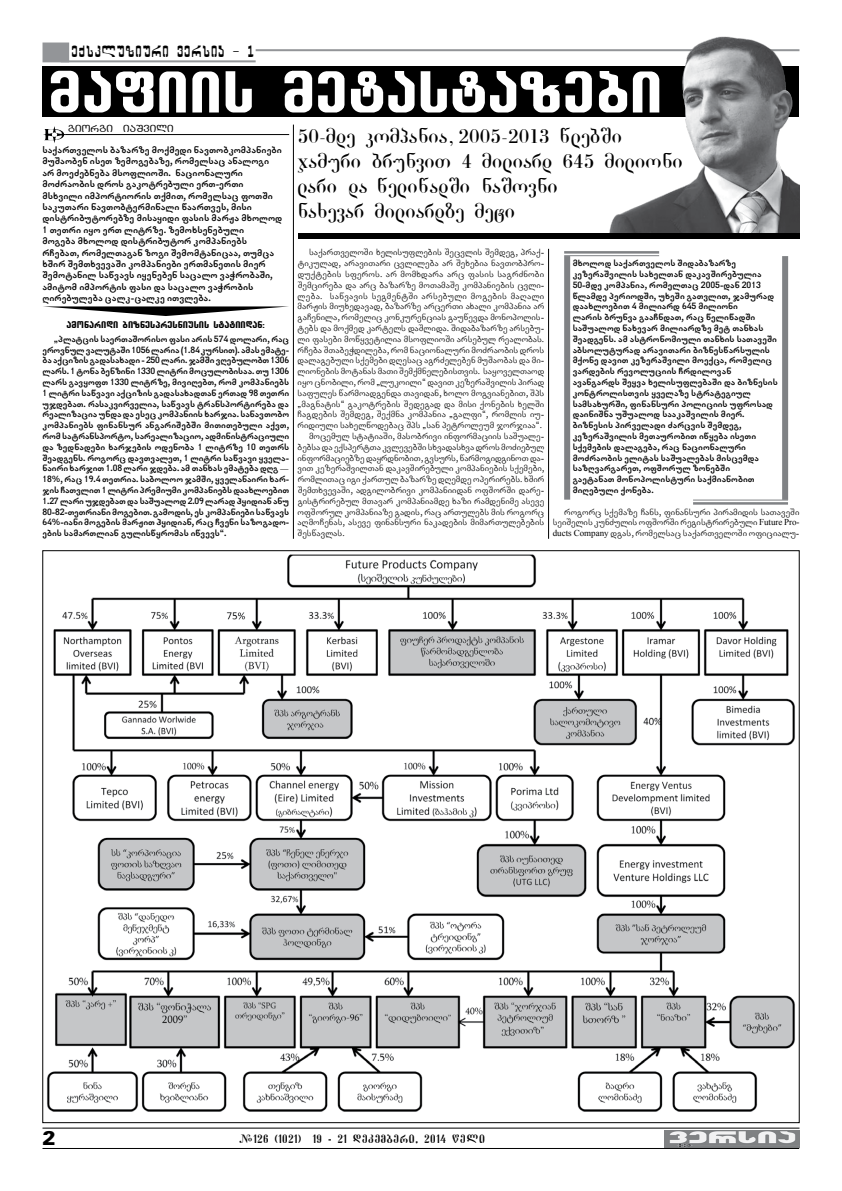
<style>
.page{position:relative;width:842px;height:1191px;background:#fff}
.page>*{position:absolute;margin:0;border:0;box-sizing:border-box;transform-origin:0 0}
.t1{font:60.3px "GEO Balav Mtavr";color:#fff;scale:1.06 1}
.t2{font:20.7px/24.8px "GEO Bodoni";color:#000;scale:.96 1}
.t3{font:20px "USA Black";color:#000}
.t4{font:12px "Geo Gedi Mze";color:#000;scale:2 1}
.t5{font:10px "GEO Balav Mtavr";color:#000}
.t6{font:10px "Dumba Mtavr";color:#000}
.t7{font:10px "GEO Kolkhetmtav";color:#000}
.t8{font:700 9.5px/11.4px "Kolhety";color:#000}
.t9{font:700 9px/10.8px "Kolhety";color:#000;text-align:justify}
.t10{font:9px/10.8px "Kolhety Normal";color:#000;text-align:justify}
.t11{font:9px "Kolhety Normal";letter-spacing:.03em;color:#000}
.t12{font:9px "Kolhety Normal";letter-spacing:.02em;color:#000}
.s1{font-family:"Times New Roman"}
</style>
<div class="page">
<hr style="left:42px;top:1127px;width:757px;height:1px;background:#000">
<img style="left:664px;top:1130px;width:135px;height:17px">
<hr style="left:42px;top:1148px;width:757px;height:1px;background:#000">
<div style="left:42px;top:66px;width:757px;height:51px;background:#000"></div>
<hr style="left:61px;top:60px;width:195px;height:2px;background:#939598">
<div style="left:43px;top:43px;width:26px;height:19px;background:#939598"></div>
<div style="left:43px;top:42px;width:26px;height:20px;border:1px solid #939598"></div>
<hr style="left:256px;top:49px;width:543px;height:2px;background:#939598">
<svg style="left:43px;top:306px;width:246px;height:10px"></svg>
<hr style="left:63px;top:134px;width:226px;height:1px;background:#000">
<img style="left:43px;top:126px;width:23px;height:17px">
<img style="left:47px;top:555px;width:748px;height:557px">
<img style="left:600px;top:36px;width:199px;height:197px">
<div style="left:298px;top:233px;width:501px;height:6px;background:#000"></div>
<hr style="left:293px;top:125px;width:1px;height:414px;background:#000">
<hr style="left:548px;top:249px;width:1px;height:290px;background:#000">
<div style="left:782px;top:256px;width:6px;height:244px;background:#808285"></div>
<hr style="left:693px;top:499px;width:95px;height:1px;background:#808285">
<hr style="left:693px;top:502px;width:95px;height:2px;background:#808285">
<div style="left:564px;top:256px;width:6px;height:243px;background:#808285"></div>
<hr style="left:564px;top:251px;width:95px;height:3px;background:#808285">
<hr style="left:564px;top:255px;width:95px;height:1px;background:#808285">
<h3 class="t4" style="left:72px;top:43px;width:93px">EQSKLUZIURI VERSIA - 1</h3>
<h1 class="t1" style="left:48px;top:56px;width:581px">MAFIIS METASTAZEBI</h1>
<h2 class="t2" style="left:298px;top:125px;width:403px">50-MDE KOMPANIA, 2005-2013 WLEBSI<br>JAMURI BRUNVIT 4 MILIARD 645 MILIONI<br>LARI DA WELIWADSI NASOVNI<br>NAXEVAR MILIARDZE METI</h2>
<p class="t7" style="left:68px;top:125px;width:107px">GIORGI IASVILI</p>
<p class="t8" style="left:42px;top:145px;width:241px">SAQARTVELOS BAZARZE MOQMEDI NAVTOBKOMPANIEBI MUSAOBEN ISET ZEMOGEBAZE, ROMELSAC ANALOGI AR MOEZEBNEBA MSOFLIOSI. NACIONALURI MOZRAOBIS DROS GAKOTREBULI ERT-ERTI MSXVILI IMPORTIORIS TQMIT, ROMELSAC FOTSI SAKUTARI NAVTOBTERMINALI WAARTVES, MISI DISTRIBUTOREBZE MISAYIDI FASIS MARJA MXOLOD 1 TETRI IYO ERT LITRZE. ZEMOXSENEBULI<br>MOGEBA MXOLOD DISTRIBUTOR KOMPANIEBS RCEBAT, ROMELTAGAN ZOGI SEMOMTANICAA, TUMCA XSIR SEMTXVEVASI KOMPANIEBI ERTMANETIS MIER SEMOTANIL SAWVAVS IYENEBEN SACALO VAWROBASI, AMITOM IMPORTIS FASI DA SACALO VAWROBIS RIREBULEBA CALK-CALKE ITVLEBA.</p>
<p class="t10" style="left:309px;top:247px;width:237px">SAQARTVELOSI XELISUFLEBIS SECVLIS SEMDEG, PRAQ-</p>
<p class="t10" style="left:298px;top:258px;width:248px">TIKULAD, ARAVITARI CVLILEBA AR SEXEBIA NAVTOBPRO-</p>
<p class="t12" style="left:298px;top:269px;width:248px">DUQTEBIS SFEROS. AR MOMXDARA ARC FASIS SAGRZNOBI</p>
<p class="t10" style="left:298px;top:280px;width:248px">SEMCIREBA DA ARC BAZARZE MOTAMASE KOMPANIEBIS CVLI-</p>
<p class="t11" style="left:298px;top:291px;width:248px">LEBA. SAWVAVIS SEGMENTSI ARSEBULI MOGEBIS MARALI</p>
<p class="t10" style="left:298px;top:301px;width:248px">MARJIS MIUXEDAVAD, BAZARZE ARCERTI AXALI KOMPANIA AR</p>
<p class="t10" style="left:298px;top:312px;width:248px">GACENILA, ROMELIC KONKURENCIAS GAUWEVDA MONOPOLIS-</p>
<p class="t10" style="left:298px;top:323px;width:248px">TEBS DA MOQMED KARTELS DASLIDA. SIDABAZARZE ARSEBU-</p>
<p class="t10" style="left:298px;top:334px;width:248px">LI FASEBI MOWYVETILIA MSOFLIOSI ARSEBUL REALOBAS.</p>
<p class="t10" style="left:298px;top:345px;width:248px">RCEBA STABEWDILEBA, ROM NACIONALURI MOZRAOBIS DROS</p>
<p class="t10" style="left:298px;top:355px;width:248px">DALAGEBULI SQEMEBI DRESAC AGRZELEBEN MUSAOBAS DA MI-</p>
<p class="t10" style="left:298px;top:366px;width:248px">LIONEBIS MOTANAS MATI SEMQMNELEBISTVIS. SAYOVELTAOD</p>
<p class="t10" style="left:298px;top:377px;width:248px">IYO CNOBILI, ROM `LUKOILI~ DAVIT KEZERASVILIS PIRAD</p>
<p class="t10" style="left:298px;top:388px;width:248px">SAFULES WARMOADGENDA TAVIDAN, XOLO MOGVIANEBIT, SPS</p>
<p class="t10" style="left:298px;top:399px;width:248px">„MAGNATIS“ GAKOTREBIS SEDEGAD DA MISI QONEBIS XELSI</p>
<p class="t10" style="left:298px;top:409px;width:248px">CAGDEBIS SEMDEG, SEQMNA KOMPANIA `GALFI~, ROMLIS IU-</p>
<p class="t10" style="left:298px;top:420px;width:246px">RIDIULI SAXELWODEBAC SPS „SAN PETROLEUM JORJIAA“.</p>
<p class="t10" style="left:309px;top:431px;width:237px">MOCEMUL STATIASI, MASOBRIVI INFORMACIIS SASUALE-</p>
<p class="t10" style="left:298px;top:442px;width:248px">BEBSA DA EQSPERTTA KVLEVEBSI SXVADASXVA DROS MOZIEBUL</p>
<p class="t10" style="left:298px;top:453px;width:248px">INFORMACIEBZE DAYRDNOBIT, GVSURS, WARMOGIDGINOT DA-</p>
<p class="t10" style="left:298px;top:463px;width:248px">VIT KEZERASVILTAN DAKAVSIREBULI KOMPANIEBIS SQEMEBI,</p>
<p class="t10" style="left:298px;top:474px;width:248px">ROMLITAC IGI QARTUL BAZARZE DREMDE OPERIREBS. XSIR</p>
<p class="t10" style="left:298px;top:485px;width:248px">SEMTXVEVASI, ADGILOBRIVI KOMPANIIDAN OFSORSI DARE-</p>
<p class="t10" style="left:298px;top:496px;width:248px">GISTRIREBUL MTAVAR KOMPANIAMDE XAZI RAMDENIME ASEVE</p>
<p class="t10" style="left:298px;top:507px;width:248px">OFSORUL KOMPANIAZE GADIS, RAC ARTULEBS MIS ROGORC</p>
<p class="t10" style="left:298px;top:517px;width:248px">ARMOCENAS, ASEVE FINANSURI NAKADEBIS MIMARTULEBEBIS</p>
<p class="t10" style="left:298px;top:528px;width:49px">SESWAVLAS.</p>
<p class="t9" style="left:573px;top:258px;width:207px;text-align:left">MXOLOD SAQARTVELOS SIDABAZARZE KEZERASVILIS SAXELTAN DAKAVSIREBULIA 50-MDE KOMPANIA, ROMELTAC 2005-DAN 2013<br>WLAMDE PERIODSI, UXESI GATVLIT, JAMURAD DAAXLOEBIT 4 MILIARD 645 MILIONI<br>LARIS BRUNVA GAACNDAT, RAC WELIWADSI SASUALOD NAXEVAR MILIARDZE MET TANXAS SEADGENS. AM ASTRONOMIULI TANXIS SATAVESI ABSOLUTURAD ARAVITARI BIZNESWARSULIS MQONE DAVIT KEZERASVILI MOEQCA, ROMELIC VARDEBIS REVOLUCIIS CRDILOVAN AVANGARDS SEYVA XELISUFLEBASI DA BIZNESIS KONTROLISTVIS YVELAZE STRATEGIUL SAMSAXURSI, FINANSURI POLICIIS UFROSAD DAINISNA USUALOD SAAKASVILIS MIER.<br>BIZNESIS PIRVELADI ZARCVIS SEMDEG, KEZERASVILIS METAUROBIT IWYEBA ISETI SQEMEBIS DALAGEBA, RAC NACIONALURI MOZRAOBIS ELITAS SASUALEBAS MISCEMDA SAZRVARGARET, OFSORUL ZONEBSI<br>GAETANAT MONOPOLISTURI SAQMIANOBIT MIREBULI QONEBA.</p>
<p class="t10" style="left:553px;top:507px;width:248px;text-indent:11px">ROGORC SQEMAZE CANS, FINANSURI PIRAMIDIS SATAVESI SEISELIS KUNZULIS OFSORSI REGISTRIREBULI <span class="s1">Future Pro&shy;ducts Company</span> DGAS, ROMELSAC SAQARTVELOSI OFICIALU-</p>
<p class="t5" style="left:67px;top:319px;width:200px">AMONARIDI BIZNESPRESNIUSIS STATIIDAN:</p>
<p class="t9" style="left:43px;top:334px;width:248px;text-indent:11px">`PLATCIS SAERTASORISO FASI ARIS 574 DOLARI, RAC EROVNUL VALUTASI 1056 LARIA (1.84 KURSIT). AMAS EMATE-BA AQCIZIS GADASAXADI - 250 LARI. JAMSI VREBULOBT 1306<br>LARS. 1 TONA BENZINI 1330 LITRI MOCULOBISAA. TU 1306<br>LARS GAVYOFT 1330 LITRZE, MIVIREBT, ROM KOMPANIEBS 1 LITRI SAWVAVI AQCIZIS GADASAXADTAN ERTAD 98 TETRI UJDEBAT. RASAKVIRVELIA, SAWVAVS TRANSPORTIREBA DA REALIZACIA UNDA DA ESEC KOMPANIIS XARJIA. SANAVTOBO KOMPANIEBS FINANSUR ANGARISEBSI MITITEBULI AQVT, ROM SATRANSPORTO, SAREALIZACIO, ADMINISTRACIULI DA ZEDNADEBI XARJEBIS ODENOBA 1 LITRZE 10 TETRS SEADGENS. ROGORC DAVTVALET, 1 LITRI SAWVAVI YVELA-NAIRI XARJIT 1.08 LARI JDEBA. AM TANXAS EMATEBA DRG _ 18%, RAC 19.4 TETRIA. SABOLOO JAMSI, YVELANAIRI XAR-JIS CATVLIT 1 LITRI PREMIUMI KOMPANIEBS DAAXLOEBIT 1.27 LARI UJDEBAT DA SASUALOD 2.09 LARAD HYIDIAN ANU 80-82-TETRIANI MOGEBIT. GAMODIS, ES KOMPANIEBI SAWVAVS 64%-IANI MOGEBIS MARJIT HYIDIAN, RAC CVENI SAZOGADO-EBIS SAMARTLIAN GULISWYROMAS IWVEVS~.</p>
<h3 class="t3" style="left:42px;top:1125px;width:15px">2</h3>
<p class="t6" style="left:239px;top:1133px;width:248px">#126 (1021) 19 - 21 DEKEMBERI, 2014 WELI</p>
</div>
